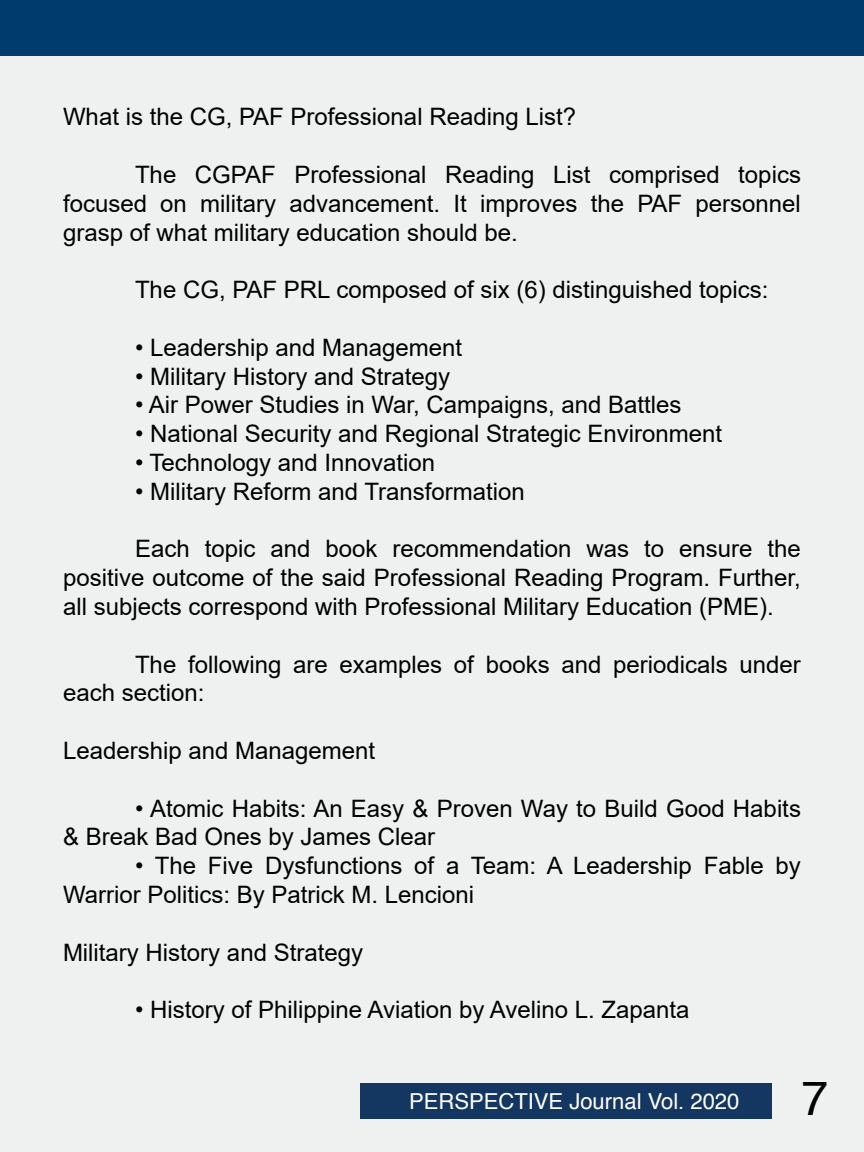
<style>
.page{position:relative;width:864px;height:1152px;background:#fff}
.page>*{position:absolute;margin:0;border:0;box-sizing:border-box;transform-origin:0 0}
.t1{font:48px "Helvetica";color:#000}
.t2{font:24px/28.8px "Arial";color:#000}
.t3{font:22px "Helvetica";color:#fff}
</style>
<div class="page">
<div style="left:0;top:1px;width:864px;height:1151px;background:#eff0f0"></div>
<div style="left:0;top:0;width:864px;height:55px;background:#003b6d"></div>
<div style="left:360px;top:1083px;width:411px;height:36px;background:#143761"></div>
<p class="t2" style="left:63px;top:102px;width:515px">What is the CG, PAF Professional Reading List?</p>
<p class="t2" style="left:63px;top:160px;width:739px;text-align:justify;text-indent:72px">The CGPAF Professional Reading List comprised topics focused on military advancement. It improves the PAF personnel grasp of what military education should be.</p>
<p class="t2" style="left:135px;top:275px;width:635px">The CG, PAF PRL composed of six (6) distinguished topics:</p>
<p class="t2" style="left:135px;top:333px;width:329px">• Leadership and Management</p>
<p class="t2" style="left:135px;top:362px;width:317px">• Military History and Strategy</p>
<p class="t2" style="left:135px;top:390px;width:548px">• Air Power Studies in War, Campaigns, and Battles</p>
<p class="t2" style="left:135px;top:419px;width:589px">• National Security and Regional Strategic Environment</p>
<p class="t2" style="left:135px;top:448px;width:302px">• Technology and Innovation</p>
<p class="t2" style="left:135px;top:477px;width:391px">• Military Reform and Transformation</p>
<p class="t2" style="left:63px;top:534px;width:739px;text-align:justify;text-indent:72px">Each topic and book recommendation was to ensure the positive outcome of the said Professional Reading Program. Further, all subjects correspond with Professional Military Education (PME).</p>
<p class="t2" style="left:63px;top:650px;width:739px;text-indent:72px">The following are examples of books and periodicals under each section:</p>
<p class="t2" style="left:63px;top:736px;width:314px">Leadership and Management</p>
<p class="t2" style="left:63px;top:794px;width:740px;text-indent:72px">• Atomic Habits: An Easy &amp; Proven Way to Build Good Habits &amp; Break Bad Ones by James Clear</p>
<p class="t2" style="left:63px;top:851px;width:739px;text-indent:72px">• The Five Dysfunctions of a Team: A Leadership Fable by<br>Warrior Politics: By Patrick M. Lencioni</p>
<p class="t2" style="left:63px;top:938px;width:302px">Military History and Strategy</p>
<p class="t2" style="left:135px;top:995px;width:556px">• History of Philippine Aviation by Avelino L. Zapanta</p>
<p class="t3" style="left:409px;top:1084px;width:332px">PERSPECTIVE Journal Vol. 2020</p>
<h1 class="t1" style="left:801px;top:1061px;width:28px">7</h1>
</div>
